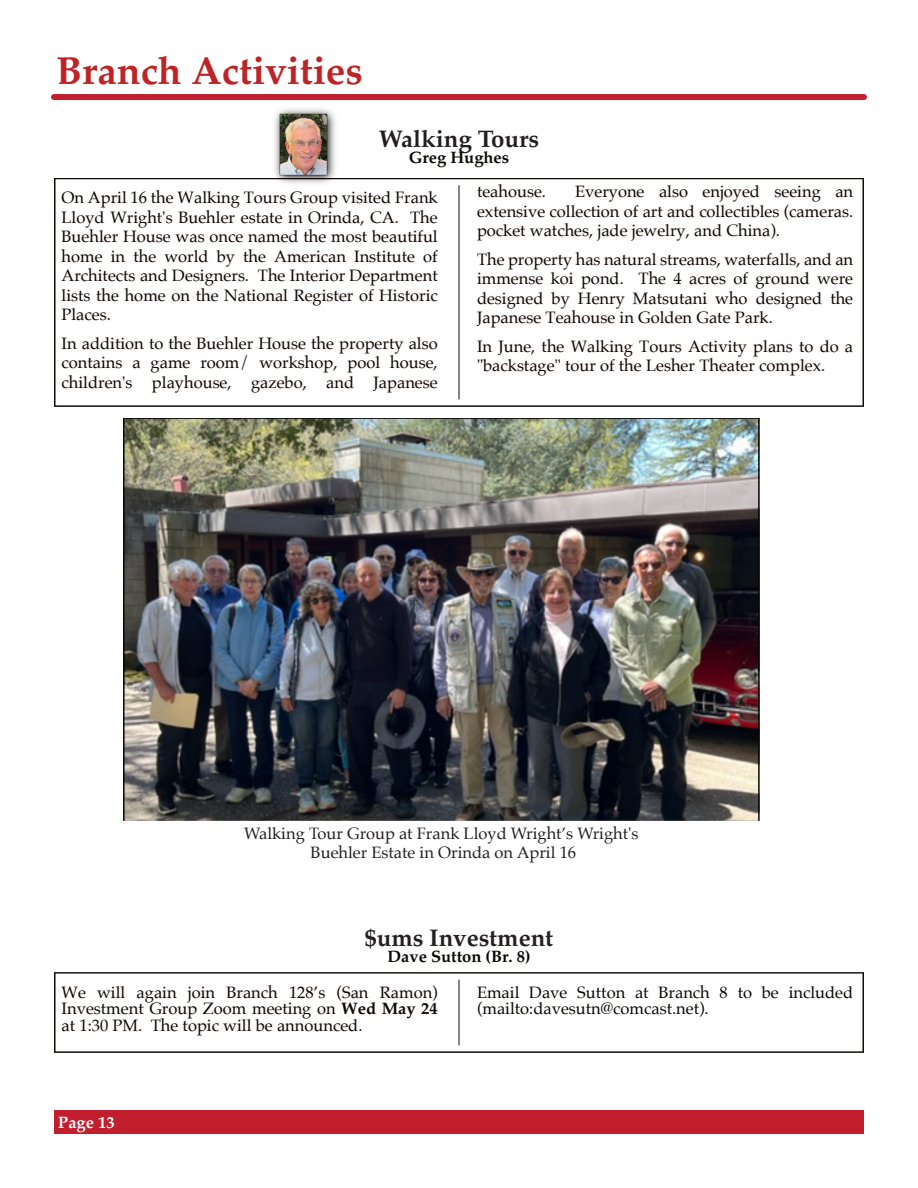
<style>
.page{position:relative;width:918px;height:1188px;background:#fff}
.page>*{position:absolute;margin:0;border:0;box-sizing:border-box;transform-origin:0 0}
.t1{font:700 39px "Palatino";color:#bf2325}
.t2{font:700 24px "Palatino";color:#231f20}
.t3{font:16.5px/19.5px "Palatino";color:#080704;text-align:justify}
.t4{font:16.5px/19.5px "Palatino";color:#231f20;text-align:center}
.t5{font:700 16.5px "Palatino";color:#080704}
.t6{font:700 16.5px "Palatino";color:#fff}
.s1{font-weight:700}
</style>
<div class="page">
<div style="left:54px;top:1110px;width:810px;height:24px;background:#c11f2d"></div>
<div style="left:54px;top:94px;width:810px;height:6px;background:#c11f2d"></div>
<svg style="left:54px;top:178px;width:810px;height:229px"></svg>
<hr style="left:459px;top:185px;width:1px;height:214px;background:#120a09">
<img style="left:271px;top:108px;width:68px;height:78px">
<img style="left:126px;top:421px;width:631px;height:398px">
<div style="left:123px;top:418px;width:637px;height:404px;border:2px solid #080704"></div>
<svg style="left:54px;top:972px;width:810px;height:81px"></svg>
<hr style="left:459px;top:980px;width:1px;height:65px;background:#120a09">
<h1 class="t1" style="left:56px;top:52px;width:308px">Branch Activities</h1>
<h2 class="t2" style="left:379px;top:127px;width:162px">Walking Tours</h2>
<p class="t5" style="left:409px;top:150px;width:102px">Greg Hughes</p>
<p class="t3" style="left:62px;top:189px;width:378px">On April 16 the Walking Tours Group visited Frank Lloyd Wright's Buehler estate in Orinda, CA. The Buehler House was once named the most beautiful home in the world by the American Institute of Architects and Designers. The Interior Department lists the home on the National Register of Historic Places.</p>
<p class="t3" style="left:62px;top:335px;width:378px">In addition to the Buehler House the property also contains a game room/ workshop, pool house, children's playhouse, gazebo, and Japanese</p>
<p class="t3" style="left:477px;top:183px;width:71px">teahouse.</p>
<p class="t3" style="left:477px;top:183px;width:378px;text-indent:98px">Everyone also enjoyed seeing an extensive collection of art and collectibles (cameras. pocket watches, jade jewelry, and China).</p>
<p class="t3" style="left:477px;top:251px;width:378px">The property has natural streams, waterfalls, and an immense koi pond. The 4 acres of ground were designed by Henry Matsutani who designed the Japanese Teahouse in Golden Gate Park.</p>
<p class="t3" style="left:477px;top:338px;width:378px">In June, the Walking Tours Activity plans to do a "backstage" tour of the Lesher Theater complex.</p>
<p class="t4" style="left:244px;top:825px;width:396px">Walking Tour Group at Frank Lloyd Wright’s Wright's<br>Buehler Estate in Orinda on April 16</p>
<h2 class="t2" style="left:365px;top:926px;width:190px">$ums Investment</h2>
<p class="t5" style="left:388px;top:949px;width:144px">Dave Sutton (Br. 8)</p>
<p class="t3" style="left:62px;top:985px;width:378px;line-height:16.5px">We will again join Branch 128’s (San Ramon)<br>Investment Group Zoom meeting on <span class="s1">Wed May 24 </span>at 1:30 PM. The topic will be announced.</p>
<p class="t3" style="left:477px;top:985px;width:378px;line-height:16.5px">Email Dave Sutton at Branch 8 to be included (mailto:davesutn@comcast.net).</p>
<p class="t6" style="left:58px;top:1114px;width:58px">Page 13</p>
</div>
